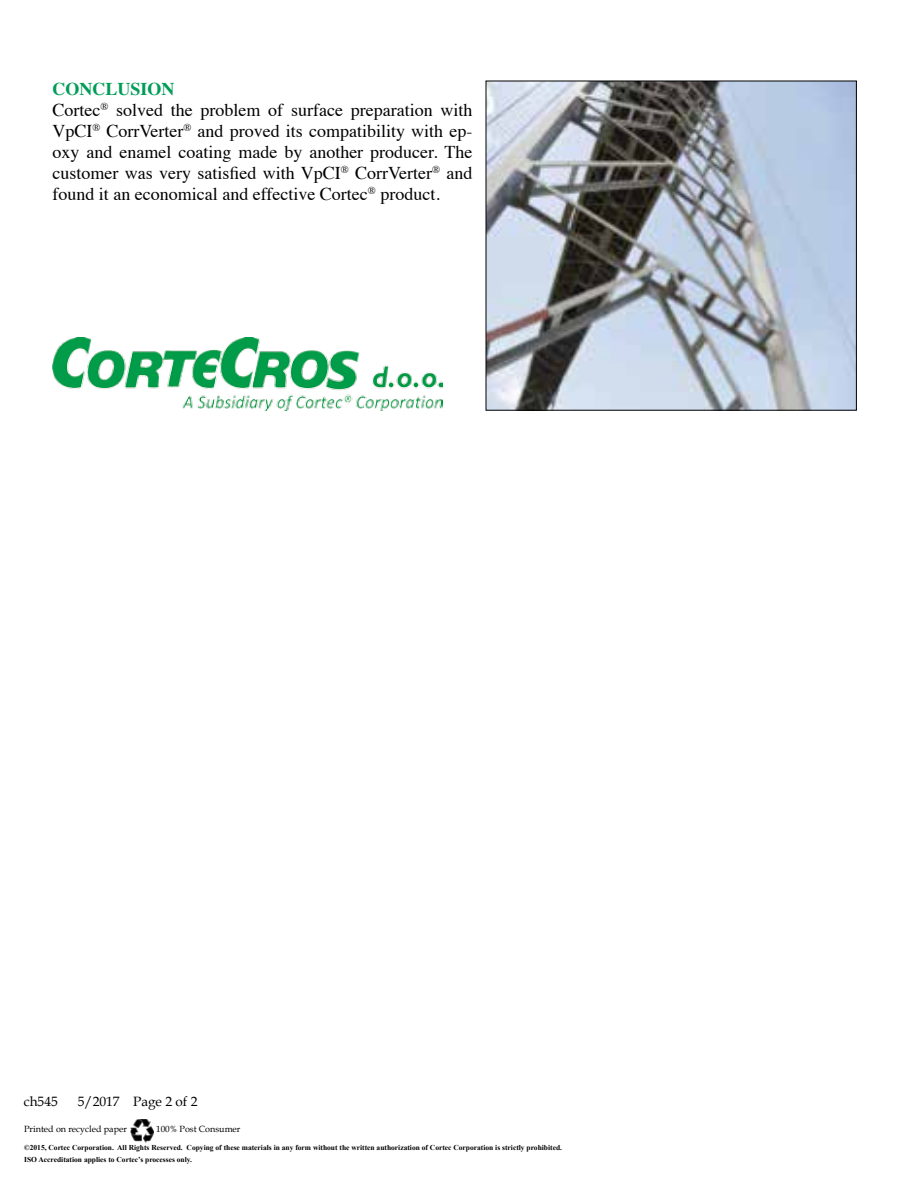
<style>
.page{position:relative;width:918px;height:1188px;background:#fff}
.page>*{position:absolute;margin:0;border:0;box-sizing:border-box;transform-origin:0 0}
.t1{font:18px/21px "Times";color:#000}
.t2{font:13.5px "Book Antiqua";color:#000}
.t3{font:9px "Book Antiqua";color:#000}
.t4{font:700 7.5px/12px "Times New Roman";color:#000}
.s1{font-weight:700;color:#009d57}
</style>
<div class="page">
<img style="left:488px;top:83px;width:367px;height:325px">
<div style="left:486px;top:81px;width:371px;height:329px;border:1px solid #000"></div>
<img style="left:130px;top:1119px;width:23px;height:23px">
<img style="left:52px;top:338px;width:390px;height:72px">
<p class="t1" style="left:52px;top:76px;width:422px"><span class="s1">CONCLUSION<br></span>Cortec<sup>®</sup> solved the problem of surface preparation with VpCI<sup>®</sup> CorrVerter<sup>®</sup> and proved its compatibility with ep&shy;oxy and enamel coating made by another producer. The customer was very satisfied with VpCI<sup>®</sup> CorrVerter<sup>®</sup> and found it an economical and effective Cortec<sup>®</sup> product.</p>
<p class="t2" style="left:24px;top:1093px;width:36px">ch545</p>
<p class="t2" style="left:78px;top:1093px;width:121px">5/2017 Page 2 of 2</p>
<p class="t3" style="left:24px;top:1123px;width:104px">Printed on recycled paper</p>
<p class="t3" style="left:156px;top:1123px;width:86px">100% Post Consumer</p>
<p class="t4" style="left:24px;top:1142px;width:539px">©2015, Cortec Corporation. All Rights Reserved. Copying of these materials in any form without the written authorization of Cortec Corporation is strictly prohibited.<br>ISO Accreditation applies to Cortec’s processes only.</p>
</div>
